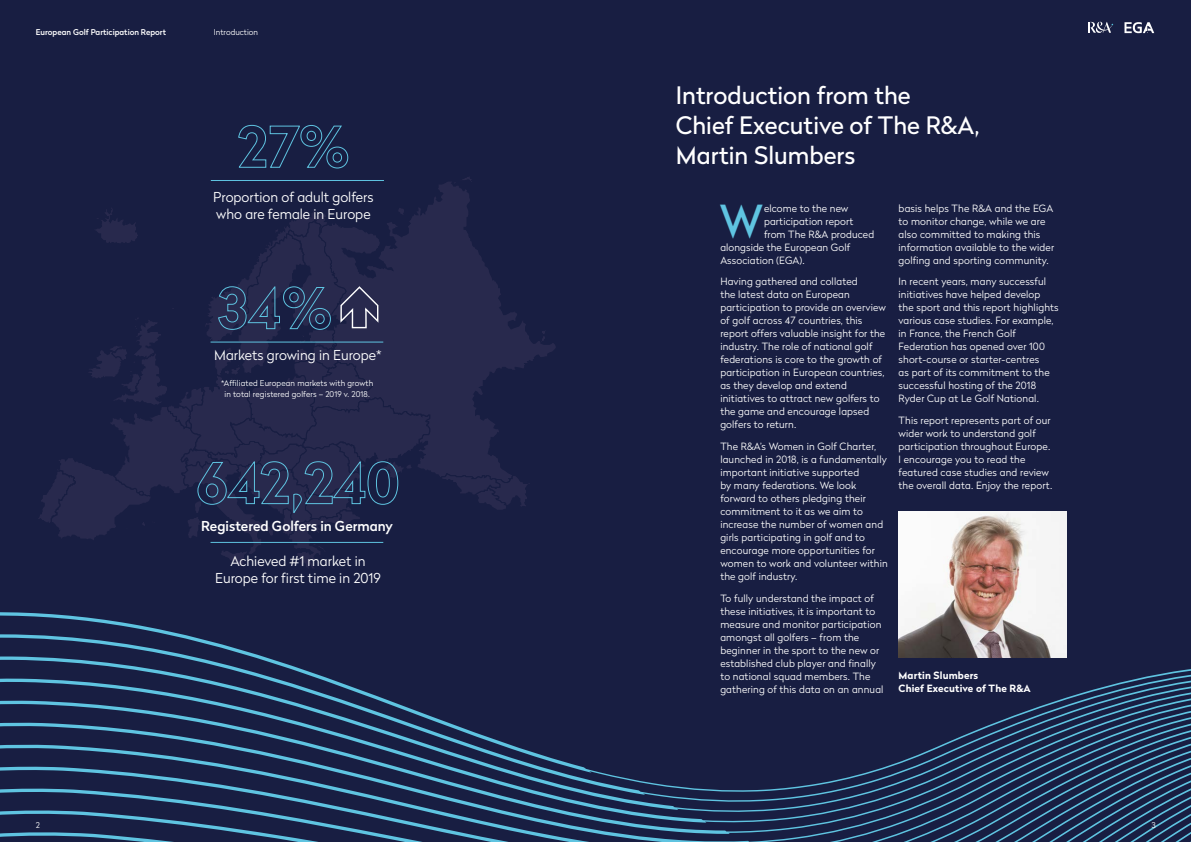
<style>
.page{position:relative;width:1191px;height:842px;background:#fff}
.page>*{position:absolute;margin:0;border:0;box-sizing:border-box;transform-origin:0 0}
.t1{font:45.4px "Radikal";color:#5fc4e1}
.t2{font:24px/30px "Radikal";color:#fff}
.t3{font:300 13.7px/17.6px "Radikal";color:#fff;text-align:center}
.t4{font:500 13.7px "Radikal";color:#fff}
.t5{font:300 10px/13px "Radikal";letter-spacing:.015em;color:#fff}
.t6{font:700 10px/13px "Radikal";letter-spacing:.015em;color:#fff}
.t7{font:300 8px/11px "Radikal";letter-spacing:.015em;color:#fff;text-align:center}
.t8{font:500 8px "Radikal";color:#fff}
</style>
<div class="page">
<div style="left:0;top:0;width:595px;height:842px;background:#181e42"></div>
<div style="left:595px;top:0;width:596px;height:842px;background:#181e42"></div>
<svg style="left:0;top:634px;width:1067px;height:22px"></svg>
<svg style="left:0;top:656px;width:1191px;height:41px"></svg>
<svg style="left:0;top:697px;width:1191px;height:145px"></svg>
<svg style="left:0;top:788px;width:584px;height:54px"></svg>
<svg style="left:796px;top:715px;width:395px;height:127px"></svg>
<svg style="left:428px;top:182px;width:128px;height:292px"></svg>
<svg style="left:439px;top:473px;width:91px;height:37px"></svg>
<img style="left:898px;top:512px;width:168px;height:145px">
<svg style="left:38px;top:207px;width:392px;height:361px"></svg>
<svg style="left:238px;top:124px;width:111px;height:45px"></svg>
<hr style="left:211px;top:180px;width:173px;height:1px;background:#5fc4e1">
<hr style="left:210px;top:542px;width:173px;height:1px;background:#5fc4e1">
<svg style="left:1124px;top:22px;width:30px;height:11px"></svg>
<svg style="left:1088px;top:22px;width:25px;height:11px"></svg>
<p class="t8" style="left:36px;top:27px;width:132px">European Golf Participation Report</p>
<p class="t7" style="left:214px;top:27px;width:46px">Introduction</p>
<h3 class="t3" style="left:213px;top:187px;width:162px;text-align:left">Proportion of adult golfers who are female in Europe</h3>
<h3 class="t3" style="left:214px;top:346px;width:169px">Markets growing in Europe*</h3>
<p class="t7" style="left:221px;top:378px;width:154px">*Affiliated European markets with growth in total registered golfers – 2019 v. 2018.</p>
<h3 class="t4" style="left:201px;top:516px;width:193px">Registered Golfers in Germany</h3>
<h3 class="t3" style="left:215px;top:551px;width:167px">Achieved #1 market in<br>Europe for first time in 2019</h3>
<h2 class="t2" style="left:676px;top:80px;width:305px">Introduction from the<br>Chief Executive of The R&amp;A,<br>Martin Slumbers</h2>
<h1 class="t1" style="left:719px;top:189px;width:45px">W</h1>
<p class="t5" style="left:764px;top:201px;width:86px">elcome to the new</p>
<p class="t5" style="left:898px;top:201px;width:157px">basis helps The R&amp;A and the EGA to monitor change, while we are also committed to making this information available to the wider golfing and sporting community.</p>
<p class="t5" style="left:898px;top:275px;width:162px">In recent years, many successful initiatives have helped develop<br>the sport and this report highlights various case studies. For example, in France, the French Golf<br>Federation has opened over 100 short-course or starter-centres<br>as part of its commitment to the successful hosting of the 2018<br>Ryder Cup at Le Golf National.</p>
<p class="t5" style="left:898px;top:413px;width:155px">This report represents part of our wider work to understand golf participation throughout Europe.<br>I encourage you to read the featured case studies and review the overall data. Enjoy the report.</p>
<p class="t5" style="left:764px;top:214px;width:91px">participation report</p>
<p class="t5" style="left:764px;top:227px;width:112px">from The R&amp;A produced</p>
<p class="t5" style="left:720px;top:240px;width:131px">alongside the European Golf</p>
<p class="t5" style="left:720px;top:253px;width:86px">Association (EGA).</p>
<p class="t5" style="left:720px;top:275px;width:167px">Having gathered and collated<br>the latest data on European participation to provide an overview of golf across 47 countries, this report offers valuable insight for the industry. The role of national golf federations is core to the growth of participation in European countries, as they develop and extend initiatives to attract new golfers to the game and encourage lapsed golfers to return.</p>
<p class="t5" style="left:720px;top:439px;width:169px">The R&amp;A’s Women in Golf Charter, launched in 2018, is a fundamentally important initiative supported<br>by many federations. We look forward to others pledging their commitment to it as we aim to increase the number of women and girls participating in golf and to encourage more opportunities for women to work and volunteer within the golf industry.</p>
<p class="t5" style="left:720px;top:591px;width:165px">To fully understand the impact of these initiatives, it is important to measure and monitor participation amongst all golfers – from the beginner in the sport to the new or established club player and finally to national squad members. The gathering of this data on an annual</p>
<p class="t6" style="left:898px;top:668px;width:134px">Martin Slumbers<br>Chief Executive of The R&amp;A</p>
<p class="t7" style="left:36px;top:819px;width:6px">2</p>
<p class="t7" style="left:1151px;top:819px;width:6px">3</p>
</div>
